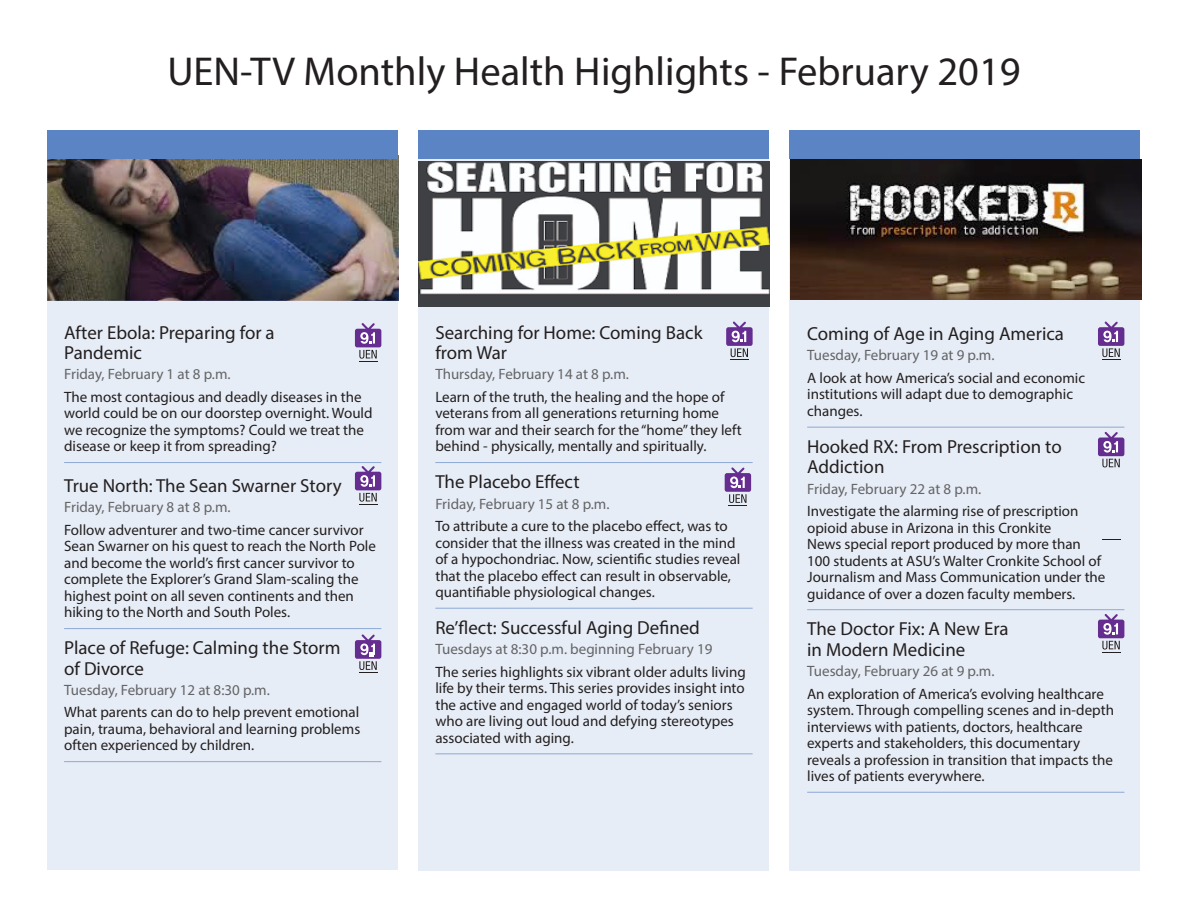
<style>
.page{position:relative;width:1188px;height:918px;background:#fff}
.page>*{position:absolute;margin:0;border:0;box-sizing:border-box;transform-origin:0 0}
.Headline{font:40.5px "Myriad Pro";color:#231f20}
.Program_Title{font:18.9px/20.4px "Myriad Pro";color:#231f20}
.Body_copy___no_rule{font:18.9px "Myriad Pro";color:#231f20}
.Body_copy{font:15px/16.5px "Myriad Pro";color:#231f20}
.Date_and_Time{font:15px "Myriad Pro";color:#636466}
</style>
<div class="page">
<div style="left:789px;top:156px;width:351px;height:715px;background:#e7edf6"></div>
<div style="left:47px;top:156px;width:351px;height:714px;background:#e7edf6"></div>
<div style="left:418px;top:156px;width:352px;height:715px;background:#e7edf6"></div>
<img style="left:790px;top:160px;width:351px;height:139px">
<img style="left:418px;top:162px;width:352px;height:145px">
<div style="left:47px;top:156px;width:351px;height:145px;background:#5b84c5;opacity:.75"></div>
<hr style="left:64px;top:462px;width:317px;height:1px;background:#8ca9d6">
<hr style="left:64px;top:628px;width:317px;height:1px;background:#8ca9d6">
<hr style="left:64px;top:761px;width:317px;height:1px;background:#8ca9d6">
<hr style="left:807px;top:427px;width:317px;height:1px;background:#8ca9d6">
<hr style="left:807px;top:609px;width:317px;height:1px;background:#8ca9d6">
<hr style="left:807px;top:792px;width:317px;height:1px;background:#8ca9d6">
<svg style="left:355px;top:323px;width:26px;height:39px"></svg>
<svg style="left:1098px;top:321px;width:26px;height:39px"></svg>
<hr style="left:435px;top:462px;width:318px;height:1px;background:#8ca9d6">
<hr style="left:435px;top:608px;width:318px;height:1px;background:#8ca9d6">
<hr style="left:435px;top:753px;width:318px;height:1px;background:#8ca9d6">
<svg style="left:726px;top:321px;width:27px;height:39px"></svg>
<svg style="left:725px;top:467px;width:26px;height:39px"></svg>
<svg style="left:1098px;top:432px;width:26px;height:35px"></svg>
<svg style="left:355px;top:466px;width:26px;height:39px"></svg>
<svg style="left:1098px;top:614px;width:26px;height:39px"></svg>
<svg style="left:355px;top:634px;width:26px;height:39px"></svg>
<div style="left:47px;top:130px;width:351px;height:29px;background:#5b84c5"></div>
<div style="left:418px;top:130px;width:352px;height:29px;background:#5b84c5"></div>
<div style="left:789px;top:130px;width:351px;height:29px;background:#5b84c5"></div>
<p class="Headline" style="left:167px;top:47px;width:855px">UEN-TV Monthly Health Highlights - February 2019</p>
<p class="Program_Title" style="left:64px;top:322px;width:212px">After Ebola: Preparing for a<br>Pandemic</p>
<p class="Date_and_Time" style="left:64px;top:365px;width:168px">Friday, February 1 at 8 p.m.</p>
<p class="Body_copy" style="left:64px;top:388px;width:310px">The most contagious and deadly diseases in the world could be on our doorstep overnight. Would we recognize the symptoms? Could we treat the disease or keep it from spreading?</p>
<p class="Body_copy___no_rule" style="left:64px;top:474px;width:279px">True North: The Sean Swarner Story</p>
<p class="Date_and_Time" style="left:64px;top:498px;width:168px">Friday, February 8 at 8 p.m.</p>
<p class="Body_copy" style="left:64px;top:521px;width:313px">Follow adventurer and two-time cancer survivor Sean Swarner on his quest to reach the North Pole and become the world’s first cancer survivor to complete the Explorer’s Grand Slam-scaling the highest point on all seven continents and then hiking to the North and South Poles.</p>
<p class="Program_Title" style="left:64px;top:637px;width:278px">Place of Refuge: Calming the Storm of Divorce</p>
<p class="Date_and_Time" style="left:64px;top:681px;width:207px">Tuesday, February 12 at 8:30 p.m.</p>
<p class="Body_copy" style="left:64px;top:704px;width:298px;text-align:justify">What parents can do to help prevent emotional pain, trauma, behavioral and learning problems often experienced by children.</p>
<p class="Program_Title" style="left:435px;top:322px;width:269px">Searching for Home: Coming Back from War</p>
<p class="Date_and_Time" style="left:435px;top:365px;width:195px">Thursday, February 14 at 8 p.m.</p>
<p class="Body_copy" style="left:435px;top:388px;width:308px">Learn of the truth, the healing and the hope of veterans from all generations returning home from war and their search for the “home” they left behind - physically, mentally and spiritually.</p>
<p class="Program_Title" style="left:435px;top:471px;width:146px">The Placebo Effect</p>
<p class="Date_and_Time" style="left:435px;top:494px;width:176px">Friday, February 15 at 8 p.m.</p>
<p class="Body_copy" style="left:435px;top:518px;width:307px">To attribute a cure to the placebo effect, was to consider that the illness was created in the mind of a hypochondriac. Now, scientific studies reveal that the placebo effect can result in observable, quantifiable physiological changes.</p>
<p class="Program_Title" style="left:435px;top:617px;width:266px">Re’flect: Successful Aging Defined</p>
<p class="Date_and_Time" style="left:435px;top:640px;width:279px">Tuesdays at 8:30 p.m. beginning February 19</p>
<p class="Body_copy" style="left:435px;top:663px;width:312px">The series highlights six vibrant older adults living life by their terms. This series provides insight into the active and engaged world of today’s seniors who are living out loud and defying stereotypes associated with aging.</p>
<p class="Program_Title" style="left:807px;top:323px;width:258px">Coming of Age in Aging America</p>
<p class="Date_and_Time" style="left:807px;top:346px;width:189px">Tuesday, February 19 at 9 p.m.</p>
<p class="Body_copy" style="left:807px;top:369px;width:280px">A look at how America’s social and economic institutions will adapt due to demographic changes.</p>
<p class="Program_Title" style="left:807px;top:436px;width:256px">Hooked RX: From Prescription to<br>Addiction</p>
<p class="Date_and_Time" style="left:807px;top:479px;width:176px">Friday, February 22 at 8 p.m.</p>
<p class="Body_copy" style="left:807px;top:503px;width:300px">Investigate the alarming rise of prescription opioid abuse in Arizona in this Cronkite<br>News special report produced by more than 100 students at ASU’s Walter Cronkite School of Journalism and Mass Communication under the guidance of over a dozen faculty members.</p>
<p class="Program_Title" style="left:807px;top:619px;width:203px">The Doctor Fix: A New Era</p>
<p class="Program_Title" style="left:807px;top:639px;width:160px">in Modern Medicine</p>
<p class="Date_and_Time" style="left:807px;top:662px;width:189px">Tuesday, February 26 at 9 p.m.</p>
<p class="Body_copy" style="left:807px;top:685px;width:308px">An exploration of America’s evolving healthcare system. Through compelling scenes and in-depth interviews with patients, doctors, healthcare experts and stakeholders, this documentary reveals a profession in transition that impacts the lives of patients everywhere.</p>
</div>
